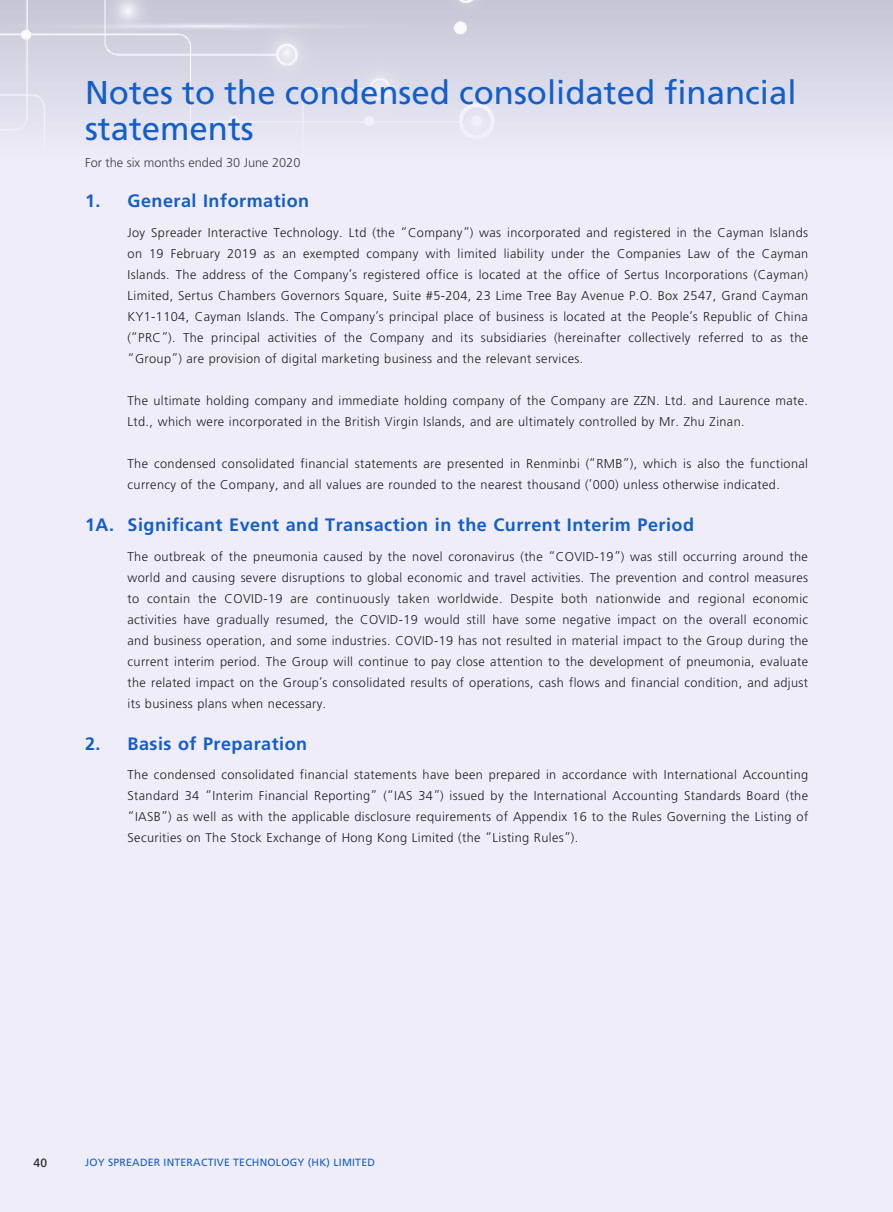
<style>
.page{position:relative;width:893px;height:1212px;background:#efedfa}
.page>*{position:absolute;margin:0;border:0;box-sizing:border-box;transform-origin:0 0}
.t1{font:33px/36px "Frutiger LT Std";color:#145fc7}
.t2{font:700 18px "Frutiger LT Std";letter-spacing:.03em;color:#145fc7}
.t3{font:300 12.75px/21px "Frutiger LT Std";letter-spacing:.03em;color:#231f20;text-align:justify}
.t4{font:300 12.75px "Frutiger LT Std";color:#3e3e3f}
.t5{font:12px "Frutiger LT Std";color:#231f20}
.t6{font:10.5px "Frutiger LT Std";letter-spacing:.02em;color:#145fc7}
</style>
<div class="page">
<img style="left:0;top:0;width:893px;height:122px">
<h1 class="t1" style="left:85px;top:75px;width:713px">Notes to the condensed consolidated financial statements</h1>
<p class="t4" style="left:85px;top:156px;width:217px">For the six months ended 30 June 2020</p>
<h2 class="t2" style="left:85px;top:191px;width:226px">1. General Information</h2>
<p class="t3" style="left:128px;top:222px;width:682px">Joy Spreader Interactive Technology. Ltd (the “Company”) was incorporated and registered in the Cayman Islands on 19 February 2019 as an exempted company with limited liability under the Companies Law of the Cayman Islands. The address of the Company’s registered office is located at the office of Sertus Incorporations (Cayman)<br>Limited, Sertus Chambers Governors Square, Suite #5-204, 23 Lime Tree Bay Avenue P.O. Box 2547, Grand Cayman KY1-1104, Cayman Islands. The Company’s principal place of business is located at the People’s Republic of China (“PRC”). The principal activities of the Company and its subsidiaries (hereinafter collectively referred to as the “Group”) are provision of digital marketing business and the relevant services.</p>
<p class="t3" style="left:128px;top:390px;width:682px">The ultimate holding company and immediate holding company of the Company are ZZN. Ltd. and Laurence mate.<br>Ltd., which were incorporated in the British Virgin Islands, and are ultimately controlled by Mr. Zhu Zinan.</p>
<p class="t3" style="left:128px;top:453px;width:682px">The condensed consolidated financial statements are presented in Renminbi (“RMB”), which is also the functional currency of the Company, and all values are rounded to the nearest thousand (’000) unless otherwise indicated.</p>
<h2 class="t2" style="left:85px;top:514px;width:610px">1A. Significant Event and Transaction in the Current Interim Period</h2>
<p class="t3" style="left:128px;top:546px;width:682px">The outbreak of the pneumonia caused by the novel coronavirus (the “COVID-19”) was still occurring around the world and causing severe disruptions to global economic and travel activities. The prevention and control measures to contain the COVID-19 are continuously taken worldwide. Despite both nationwide and regional economic activities have gradually resumed, the COVID-19 would still have some negative impact on the overall economic and business operation, and some industries. COVID-19 has not resulted in material impact to the Group during the current interim period. The Group will continue to pay close attention to the development of pneumonia, evaluate the related impact on the Group’s consolidated results of operations, cash flows and financial condition, and adjust its business plans when necessary.</p>
<h2 class="t2" style="left:85px;top:733px;width:224px">2. Basis of Preparation</h2>
<p class="t3" style="left:128px;top:764px;width:682px">The condensed consolidated financial statements have been prepared in accordance with International Accounting Standard 34 “Interim Financial Reporting” (“IAS 34”) issued by the International Accounting Standards Board (the “IASB”) as well as with the applicable disclosure requirements of Appendix 16 to the Rules Governing the Listing of Securities on The Stock Exchange of Hong Kong Limited (the “Listing Rules”).</p>
<p class="t5" style="left:34px;top:1155px;width:15px">40</p>
<p class="t6" style="left:85px;top:1156px;width:291px">JOY SPREADER INTERACTIVE TECHNOLOGY (HK) LIMITED</p>
</div>
